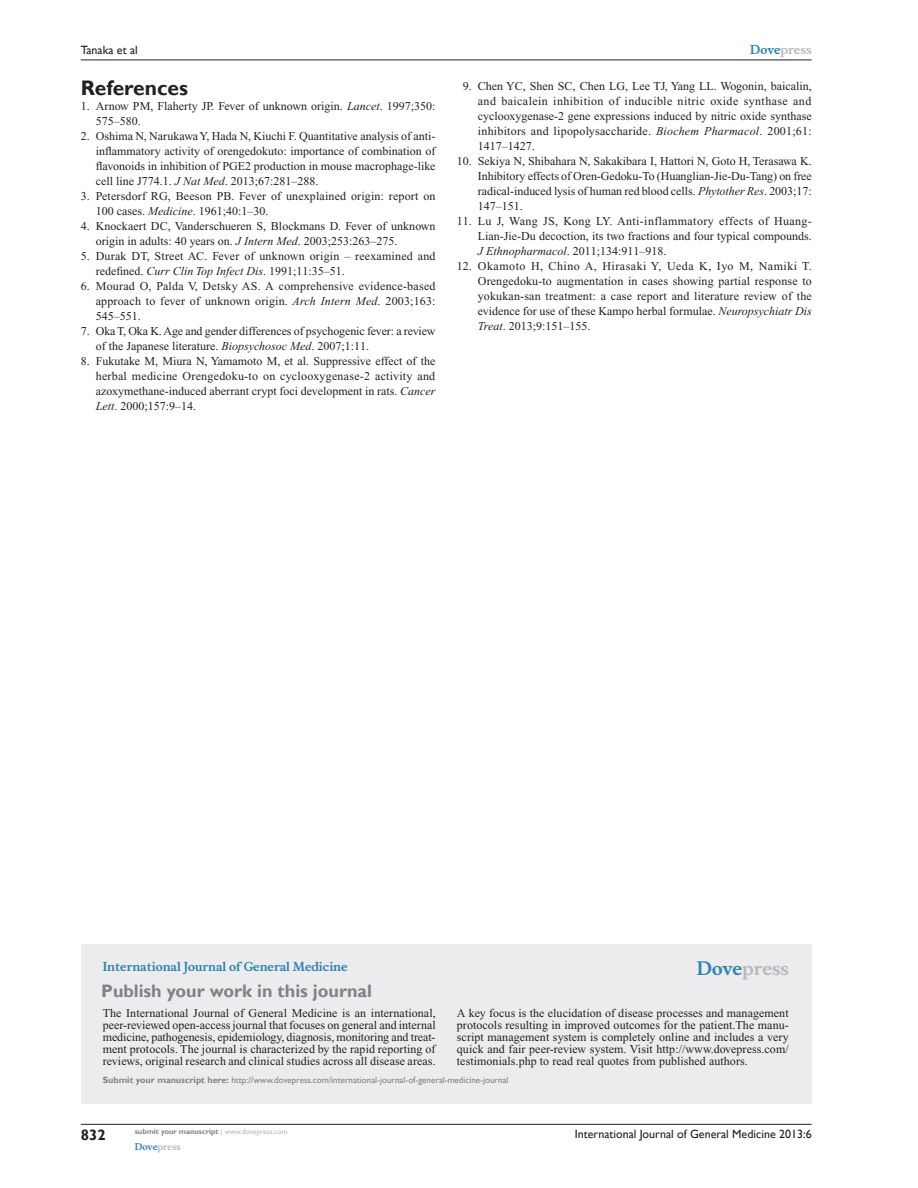
<style>
.page{position:relative;width:918px;height:1188px;background:#fff}
.page>*{position:absolute;margin:0;border:0;box-sizing:border-box;transform-origin:0 0}
.t1{font:700 21px "Gill Sans";color:#231f20}
.PromBx-H1{font:700 18px "Gill Sans";color:#808285}
.PromBx-Brand{font:700 18px "Musee";color:#b8b9bc}
.t2{font:700 15px "Gill Sans";color:#231f20}
.RefNL1{font:12px/15px "Times New Roman";color:#231f20}
.RefNL2{font:12px/15px "Times New Roman";color:#231f20;text-align:justify}
.PromBx-Tx{font:12px/12px "Times New Roman";letter-spacing:.005em;color:#231f20;text-align:justify}
.t3{font:12px "Gill Sans";color:#231f20}
.PromBx-JrnlName{font:700 12px "Musee";color:#3485ae}
.t4{font:700 12px "Musee";color:#b8b9bc}
.PromBx-SubmitMssWebA{font:9px "Gill Sans";color:#808285}
.t5{font:700 9px "Musee";color:#b8b9bc}
.t6{font:700 7.5px "Gill Sans";color:#808285}
.s1{font-style:italic}
.s2{color:#3485ae}
.s3{font-weight:700}
.s4{font-weight:400;color:#b8b9bc}
</style>
<div class="page">
<div style="left:81px;top:944px;width:731px;height:159px;background:#ececee"></div>
<hr style="left:81px;top:1124px;width:731px;height:1px;background:#231f20">
<hr style="left:81px;top:60px;width:731px;height:1px;background:#231f20">
<p class="t3" style="left:81px;top:43px;width:59px">Tanaka et al</p>
<h1 class="t1" style="left:81px;top:76px;width:109px">References</h1>
<p class="RefNL1" style="left:96px;top:99px;width:341px;text-indent:-15px">1. Arnow PM, Flaherty JP. Fever of unknown origin. <span class="s1">Lancet</span>. 1997;350:<br>575–580.</p>
<p class="RefNL1" style="left:96px;top:129px;width:341px;text-align:justify;text-indent:-15px">2. Oshima N, Narukawa Y, Hada N, Kiuchi F. Quantitative analysis of anti&shy;inflammatory activity of orengedokuto: importance of combination of flavonoids in inhibition of PGE2 production in mouse macrophage-like cell line J774.1. <span class="s1">J Nat Med</span>. 2013;67:281–288.</p>
<p class="RefNL1" style="left:96px;top:189px;width:341px;text-indent:-15px">3. Petersdorf RG, Beeson PB. Fever of unexplained origin: report on<br>100 cases. <span class="s1">Medicine</span>. 1961;40:1–30.</p>
<p class="RefNL1" style="left:96px;top:219px;width:341px;text-indent:-15px">4. Knockaert DC, Vanderschueren S, Blockmans D. Fever of unknown origin in adults: 40 years on. <span class="s1">J Intern Med</span>. 2003;253:263–275.</p>
<p class="RefNL1" style="left:96px;top:249px;width:341px;text-indent:-15px">5. Durak DT, Street AC. Fever of unknown origin – reexamined and redefined. <span class="s1">Curr Clin Top Infect Dis</span>. 1991;11:35–51.</p>
<p class="RefNL1" style="left:96px;top:279px;width:341px;text-align:justify;text-indent:-15px">6. Mourad O, Palda V, Detsky AS. A comprehensive evidence-based approach to fever of unknown origin. <span class="s1">Arch Intern Med</span>. 2003;163:<br>545–551.</p>
<p class="RefNL1" style="left:96px;top:324px;width:341px;text-indent:-15px">7. Oka T, Oka K. Age and gender differences of psychogenic fever: a review of the Japanese literature. <span class="s1">Biopsychosoc Med</span>. 2007;1:11.</p>
<p class="RefNL1" style="left:96px;top:354px;width:341px;text-align:justify;text-indent:-15px">8. Fukutake M, Miura N, Yamamoto M, et al. Suppressive effect of the herbal medicine Orengedoku-to on cyclooxygenase-2 activity and azoxymethane-induced aberrant crypt foci development in rats. <span class="s1">Cancer Lett</span>. 2000;157:9–14.</p>
<p class="t4" style="left:750px;top:43px;width:63px"><span class="s2">Dove</span>press</p>
<p class="RefNL2" style="left:478px;top:79px;width:335px;text-indent:-15px">9. Chen YC, Shen SC, Chen LG, Lee TJ, Yang LL. Wogonin, baicalin, and baicalein inhibition of inducible nitric oxide synthase and cyclooxygenase-2 gene expressions induced by nitric oxide synthase inhibitors and lipopolysaccharide. <span class="s1">Biochem Pharmacol</span>. 2001;61:<br>1417–1427.</p>
<p class="RefNL2" style="left:478px;top:154px;width:336px;text-indent:-21px">10. Sekiya N, Shibahara N, Sakakibara I, Hattori N, Goto H, Terasawa K.<br>Inhibitory effects of Oren-Gedoku-To (Huanglian-Jie-Du-Tang) on free radical-induced lysis of human red blood cells. <span class="s1">Phytother Res</span>. 2003;17:<br>147–151.</p>
<p class="RefNL2" style="left:478px;top:214px;width:335px;text-indent:-21px">11. Lu J, Wang JS, Kong LY. Anti-inflammatory effects of Huang-Lian-Jie-Du decoction, its two fractions and four typical compounds.<br><span class="s1">J Ethnopharmacol</span>. 2011;134:911–918.</p>
<p class="RefNL2" style="left:478px;top:259px;width:335px;text-indent:-21px">12. Okamoto H, Chino A, Hirasaki Y, Ueda K, Iyo M, Namiki T.<br>Orengedoku-to augmentation in cases showing partial response to yokukan-san treatment: a case report and literature review of the evidence for use of these Kampo herbal formulae. <span class="s1">Neuropsychiatr Dis Treat</span>. 2013;9:151–155.</p>
<p class="PromBx-JrnlName" style="left:103px;top:959px;width:246px">International Journal of General Medicine</p>
<p class="PromBx-H1" style="left:101px;top:980px;width:272px">Publish your work in this journal</p>
<p class="PromBx-Brand" style="left:697px;top:958px;width:94px"><span class="s2">Dove</span>press</p>
<p class="PromBx-Tx" style="left:103px;top:1007px;width:335px">The International Journal of General Medicine is an international, peer-reviewed open-access journal that focuses on general and internal medicine, pathogenesis, epidemiology, diagnosis, monitoring and treat&shy;ment protocols. The journal is characterized by the rapid reporting of reviews, original research and clinical studies across all disease areas.</p>
<p class="PromBx-Tx" style="left:457px;top:1007px;width:333px">A key focus is the elucidation of disease processes and management protocols resulting in improved outcomes for the patient.The manu&shy;script management system is completely online and includes a very quick and fair peer-review system. Visit http://www.dovepress.com/ testimonials.php to read real quotes from published authors.</p>
<p class="PromBx-SubmitMssWebA" style="left:103px;top:1075px;width:407px"><span class="s3">Submit your manuscript here:</span> http://www.dovepress.com/international-journal-of-general-medicine-journal</p>
<p class="t2" style="left:81px;top:1126px;width:26px">832</p>
<p class="t6" style="left:135px;top:1127px;width:154px">submit your manuscript <span class="s4">| www.dovepress.com</span></p>
<p class="t5" style="left:135px;top:1141px;width:48px"><span class="s2">Dove</span>press</p>
<p class="t3" style="left:575px;top:1127px;width:238px">International Journal of General Medicine 2013:6</p>
</div>
